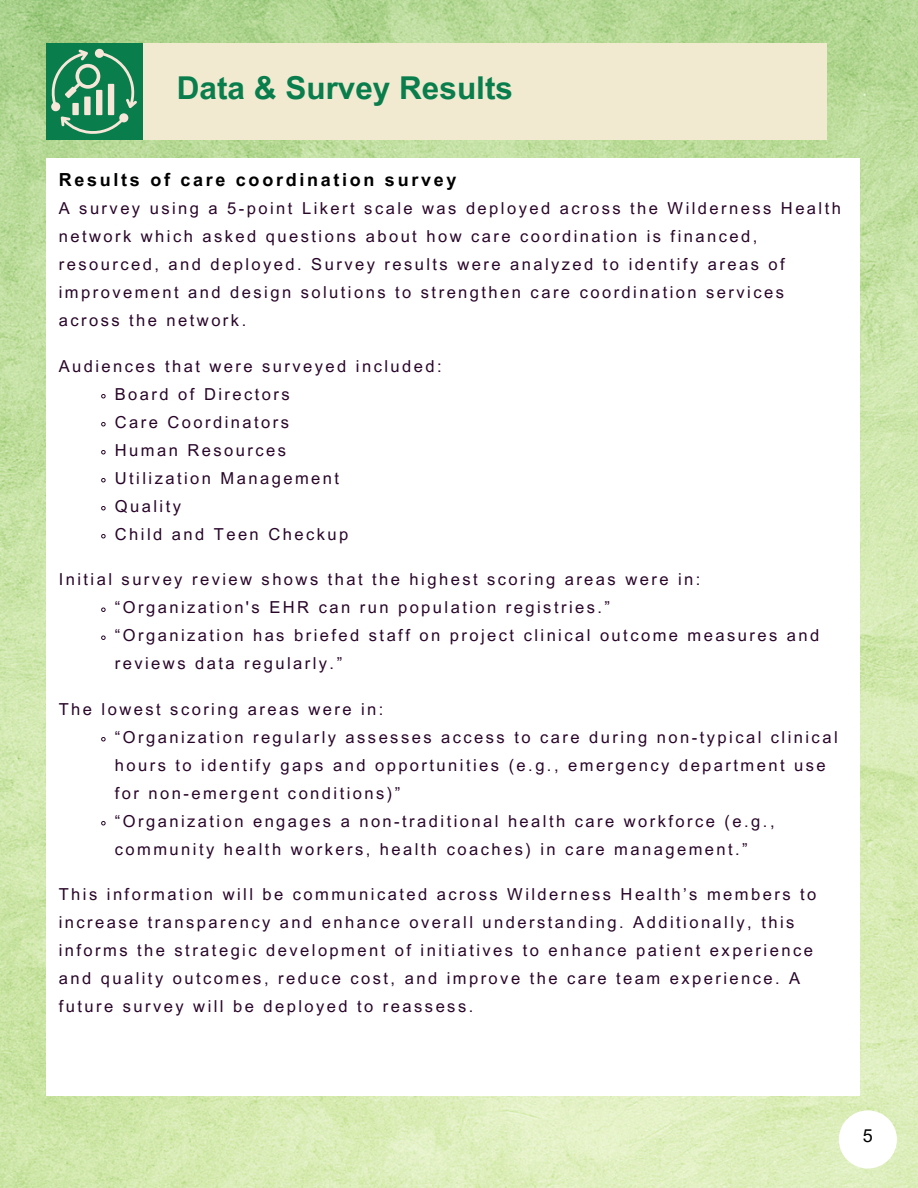
<style>
.page{position:relative;width:918px;height:1188px;background:#fff}
.page>*{position:absolute;margin:0;border:0;box-sizing:border-box;transform-origin:0 0}
.t1{font:700 31.5px "Arial MT Pro";color:#097d4c}
.t2{font:700 18px "Arial MT Pro";letter-spacing:.15em;color:#000}
.t3{font:18px "Arial MT Pro";color:#000}
.t4{font:16.5px/28px "Arial MT Pro";letter-spacing:.15em;color:#280529}
</style>
<div class="page">
<img style="left:0;top:0;width:918px;height:1188px">
<div style="left:46px;top:159px;width:813px;height:937px;background:#fff"></div>
<svg style="left:101px;top:394px;width:5px;height:5px"></svg>
<svg style="left:101px;top:422px;width:5px;height:5px"></svg>
<svg style="left:101px;top:450px;width:5px;height:5px"></svg>
<svg style="left:101px;top:478px;width:5px;height:5px"></svg>
<svg style="left:101px;top:506px;width:5px;height:5px"></svg>
<svg style="left:101px;top:534px;width:5px;height:5px"></svg>
<svg style="left:101px;top:607px;width:5px;height:5px"></svg>
<svg style="left:101px;top:635px;width:5px;height:5px"></svg>
<svg style="left:101px;top:737px;width:5px;height:5px"></svg>
<svg style="left:101px;top:821px;width:5px;height:5px"></svg>
<div style="left:46px;top:44px;width:781px;height:96px;background:#f1ead1"></div>
<div style="left:46px;top:44px;width:96px;height:96px;background:#097d4c"></div>
<svg style="left:51px;top:49px;width:86px;height:85px"></svg>
<div style="left:839px;top:1110px;width:58px;height:59px;background:#fff;border-radius:50%"></div>
<p class="t1" style="left:177px;top:76px;width:338px">Data &amp; Survey Results</p>
<p class="t2" style="left:59px;top:173px;width:399px">Results of care coordination survey</p>
<h1 class="t4" style="left:59px;top:196px;width:784px">A survey using a 5-point Likert scale was deployed across the Wilderness Health network which asked questions about how care coordination is financed, resourced, and deployed. Survey results were analyzed to identify areas of improvement and design solutions to strengthen care coordination services across the network.</h1>
<p class="t4" style="left:59px;top:354px;width:384px">Audiences that were surveyed included:</p>
<p class="t4" style="left:115px;top:382px;width:176px">Board of Directors</p>
<p class="t4" style="left:115px;top:410px;width:176px">Care Coordinators</p>
<p class="t4" style="left:115px;top:438px;width:173px">Human Resources</p>
<p class="t4" style="left:115px;top:466px;width:226px">Utilization Management</p>
<p class="t4" style="left:115px;top:494px;width:68px">Quality</p>
<p class="t4" style="left:115px;top:522px;width:235px">Child and Teen Checkup</p>
<p class="t4" style="left:59px;top:567px;width:643px">Initial survey review shows that the highest scoring areas were in:</p>
<p class="t4" style="left:115px;top:595px;width:497px">“Organization's EHR can run population registries.”</p>
<p class="t4" style="left:115px;top:623px;width:706px">“Organization has briefed staff on project clinical outcome measures and reviews data regularly.”</p>
<p class="t4" style="left:59px;top:697px;width:326px">The lowest scoring areas were in:</p>
<p class="t4" style="left:115px;top:725px;width:724px">“Organization regularly assesses access to care during non-typical clinical hours to identify gaps and opportunities (e.g., emergency department use for non-emergent conditions)”</p>
<p class="t4" style="left:115px;top:809px;width:661px">“Organization engages a non-traditional health care workforce (e.g., community health workers, health coaches) in care management.”</p>
<p class="t4" style="left:59px;top:882px;width:759px">This information will be communicated across Wilderness Health’s members to increase transparency and enhance overall understanding. Additionally, this informs the strategic development of initiatives to enhance patient experience and quality outcomes, reduce cost, and improve the care team experience. A future survey will be deployed to reassess.</p>
<p class="t3" style="left:863px;top:1129px;width:12px">5</p>
</div>
